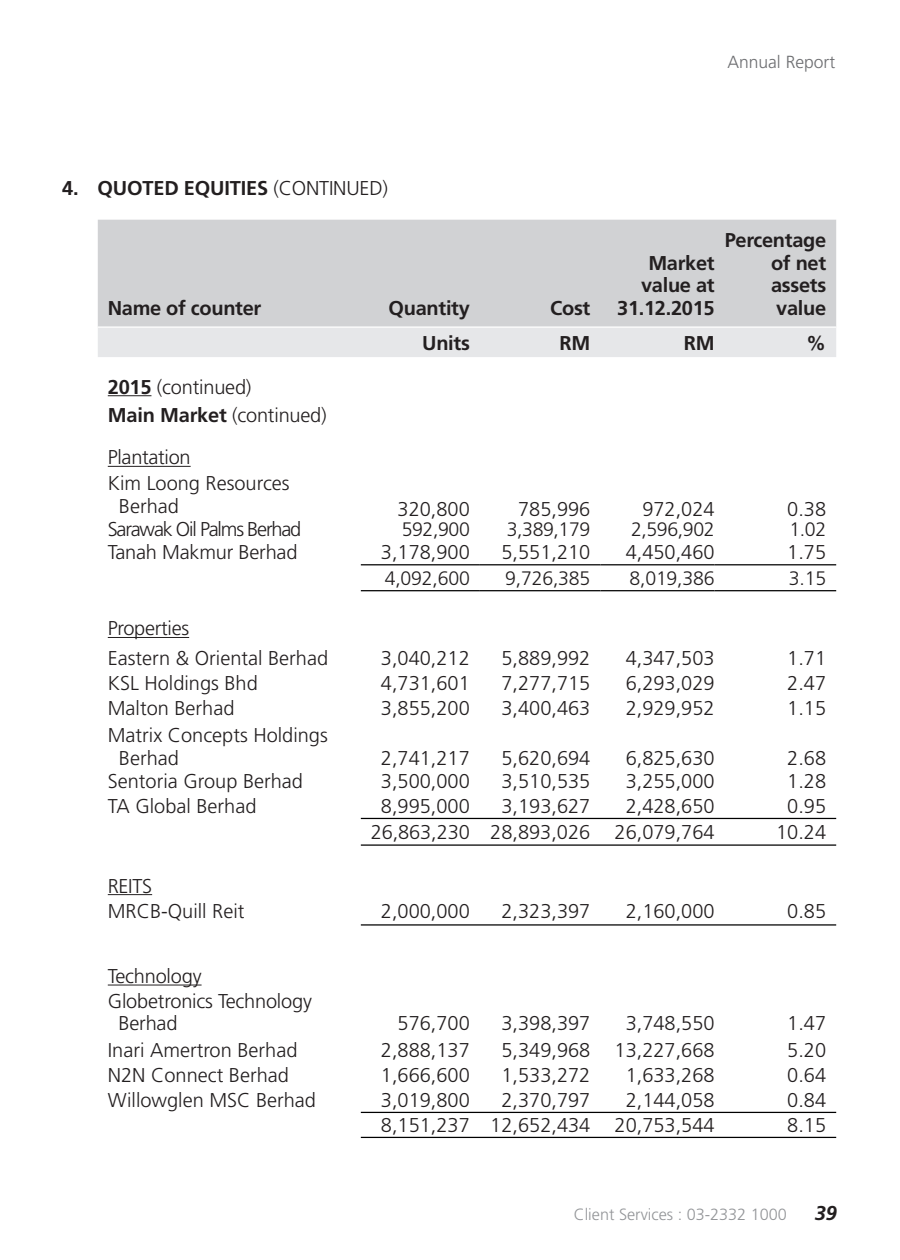
<style>
.page{position:relative;width:900px;height:1260px;background:#fff}
.page>*{position:absolute;margin:0;border:0;box-sizing:border-box;transform-origin:0 0}
.t1{font:300 20px/28.2px "Frutiger";color:#231f20}
.t2{font:700 20px/22.5px "Frutiger";letter-spacing:-.015em;color:#231f20;text-align:right}
.t3{font:300 20px "Frutiger";letter-spacing:-.06em;color:#231f20}
.t4{font:italic 700 20px "Frutiger";color:#231f20}
.t5{font:300 19.5px "Frutiger";letter-spacing:-.015em;color:#231f20}
.t6{font:300 17.5px "Frutiger";color:#6c6d70}
.t7{font:300 16.25px "Frutiger";color:#939598}
.s1{font-weight:300}
.s2{font-weight:700}
</style>
<div class="page">
<div style="left:98px;top:220px;width:738px;height:106px;background:#d1d2d4"></div>
<div style="left:98px;top:328px;width:738px;height:29px;background:#e6e7e9"></div>
<hr style="left:361px;top:1112px;width:475px;height:1px;background:#000">
<hr style="left:361px;top:1137px;width:475px;height:1px;background:#000">
<hr style="left:361px;top:924px;width:475px;height:2px;background:#000">
<hr style="left:361px;top:564px;width:119px;height:1px;background:#000">
<hr style="left:361px;top:590px;width:119px;height:1px;background:#000">
<hr style="left:480px;top:564px;width:120px;height:1px;background:#000">
<hr style="left:480px;top:590px;width:120px;height:1px;background:#000">
<hr style="left:600px;top:564px;width:115px;height:1px;background:#000">
<hr style="left:600px;top:590px;width:115px;height:1px;background:#000">
<hr style="left:715px;top:564px;width:121px;height:1px;background:#000">
<hr style="left:715px;top:590px;width:121px;height:1px;background:#000">
<hr style="left:361px;top:818px;width:475px;height:1px;background:#000">
<hr style="left:361px;top:844px;width:475px;height:2px;background:#000">
<hr style="left:108px;top:395px;width:43px;height:1px;background:#231f20">
<hr style="left:108px;top:466px;width:83px;height:1px;background:#231f20">
<hr style="left:108px;top:637px;width:81px;height:1px;background:#231f20">
<hr style="left:108px;top:894px;width:44px;height:1px;background:#231f20">
<hr style="left:108px;top:985px;width:94px;height:1px;background:#231f20">
<p class="t6" style="left:727px;top:54px;width:109px">Annual Report</p>
<p class="t2" style="left:62px;top:178px;width:327px">4. QUOTED EQUITIES <span class="s1">(CONTINUED)</span></p>
<p class="t2" style="left:108px;top:298px;width:155px">Name of counter</p>
<p class="t2" style="left:389px;top:298px;width:83px">Quantity</p>
<p class="t2" style="left:550px;top:298px;width:42px">Cost</p>
<p class="t2" style="left:617px;top:253px;width:99px">Market value at<br>31.12.2015</p>
<p class="t2" style="left:771px;top:230px;width:57px;text-align:justify;text-indent:-46px">Percentage of net assets value</p>
<p class="t2" style="left:422px;top:333px;width:49px">Units</p>
<p class="t2" style="left:560px;top:333px;width:32px">RM</p>
<p class="t2" style="left:684px;top:333px;width:32px">RM</p>
<p class="t2" style="left:806px;top:333px;width:21px">%</p>
<p class="t1" style="left:108px;top:374px;width:221px"><span class="s2">2015</span> (continued)<br><span class="s2">Main Market</span> (continued)</p>
<p class="t1" style="left:108px;top:446px;width:183px;line-height:26px">Plantation<br>Kim Loong Resources</p>
<p class="t1" style="left:119px;top:493px;width:62px">Berhad</p>
<p class="t1" style="left:398px;top:496px;width:74px">320,800</p>
<p class="t1" style="left:518px;top:496px;width:74px">785,996</p>
<p class="t1" style="left:642px;top:496px;width:74px">972,024</p>
<p class="t1" style="left:787px;top:496px;width:40px">0.38</p>
<p class="t3" style="left:108px;top:521px;width:195px">Sarawak Oil Palms Berhad</p>
<p class="t5" style="left:402px;top:521px;width:70px">592,900</p>
<p class="t5" style="left:507px;top:521px;width:85px">3,389,179</p>
<p class="t5" style="left:631px;top:521px;width:85px">2,596,902</p>
<p class="t5" style="left:789px;top:521px;width:38px">1.02</p>
<p class="t1" style="left:108px;top:540px;width:191px">Tanah Makmur Berhad</p>
<p class="t1" style="left:381px;top:540px;width:90px">3,178,900</p>
<p class="t1" style="left:501px;top:540px;width:90px">5,551,210</p>
<p class="t1" style="left:626px;top:540px;width:90px">4,450,460</p>
<p class="t1" style="left:787px;top:540px;width:40px">1.75</p>
<p class="t5" style="left:385px;top:570px;width:87px">4,092,600</p>
<p class="t5" style="left:505px;top:570px;width:87px">9,726,385</p>
<p class="t5" style="left:629px;top:570px;width:87px">8,019,386</p>
<p class="t5" style="left:789px;top:570px;width:39px">3.15</p>
<p class="t1" style="left:108px;top:615px;width:222px;line-height:29.2px">Properties<br>Eastern &amp; Oriental Berhad</p>
<p class="t1" style="left:381px;top:645px;width:90px">3,040,212</p>
<p class="t1" style="left:501px;top:645px;width:90px">5,889,992</p>
<p class="t1" style="left:626px;top:645px;width:90px">4,347,503</p>
<p class="t1" style="left:787px;top:645px;width:40px">1.71</p>
<p class="t1" style="left:108px;top:670px;width:152px">KSL Holdings Bhd</p>
<p class="t1" style="left:381px;top:670px;width:90px">4,731,601</p>
<p class="t1" style="left:501px;top:670px;width:90px">7,277,715</p>
<p class="t1" style="left:626px;top:670px;width:90px">6,293,029</p>
<p class="t1" style="left:787px;top:670px;width:40px">2.47</p>
<p class="t1" style="left:108px;top:695px;width:128px">Malton Berhad</p>
<p class="t1" style="left:381px;top:695px;width:90px">3,855,200</p>
<p class="t1" style="left:501px;top:695px;width:90px">3,400,463</p>
<p class="t1" style="left:626px;top:695px;width:90px">2,929,952</p>
<p class="t1" style="left:787px;top:695px;width:40px">1.15</p>
<p class="t1" style="left:119px;top:725px;width:210px;line-height:22.5px;text-indent:-11px">Matrix Concepts Holdings<br>Berhad</p>
<p class="t1" style="left:381px;top:745px;width:90px">2,741,217</p>
<p class="t1" style="left:501px;top:745px;width:90px">5,620,694</p>
<p class="t1" style="left:626px;top:745px;width:90px">6,825,630</p>
<p class="t1" style="left:787px;top:745px;width:40px">2.68</p>
<p class="t1" style="left:108px;top:768px;width:197px">Sentoria Group Berhad</p>
<p class="t1" style="left:381px;top:768px;width:90px">3,500,000</p>
<p class="t1" style="left:501px;top:768px;width:90px">3,510,535</p>
<p class="t1" style="left:626px;top:768px;width:90px">3,255,000</p>
<p class="t1" style="left:787px;top:768px;width:40px">1.28</p>
<p class="t1" style="left:108px;top:793px;width:150px">TA Global Berhad</p>
<p class="t1" style="left:381px;top:793px;width:90px">8,995,000</p>
<p class="t1" style="left:501px;top:793px;width:90px">3,193,627</p>
<p class="t1" style="left:626px;top:793px;width:90px">2,428,650</p>
<p class="t1" style="left:787px;top:793px;width:40px">0.95</p>
<p class="t1" style="left:371px;top:820px;width:345px">26,863,230 28,893,026 26,079,764</p>
<p class="t1" style="left:776px;top:820px;width:52px">10.24</p>
<p class="t1" style="left:108px;top:875px;width:138px;line-height:25.2px">REITS<br>MRCB-Quill Reit</p>
<p class="t1" style="left:381px;top:898px;width:90px">2,000,000</p>
<p class="t1" style="left:501px;top:898px;width:90px">2,323,397</p>
<p class="t1" style="left:626px;top:898px;width:90px">2,160,000</p>
<p class="t1" style="left:787px;top:898px;width:40px">0.85</p>
<p class="t1" style="left:108px;top:965px;width:206px;line-height:24.8px">Technology<br>Globetronics Technology</p>
<p class="t1" style="left:119px;top:1011px;width:61px">Berhad</p>
<p class="t1" style="left:398px;top:1011px;width:74px">576,700</p>
<p class="t1" style="left:501px;top:1011px;width:90px">3,398,397</p>
<p class="t1" style="left:626px;top:1011px;width:90px">3,748,550</p>
<p class="t1" style="left:787px;top:1011px;width:40px">1.47</p>
<p class="t1" style="left:108px;top:1038px;width:191px">Inari Amertron Berhad</p>
<p class="t1" style="left:381px;top:1038px;width:90px">2,888,137</p>
<p class="t1" style="left:501px;top:1038px;width:215px">5,349,968 13,227,668</p>
<p class="t1" style="left:787px;top:1038px;width:40px">5.20</p>
<p class="t1" style="left:108px;top:1063px;width:183px">N2N Connect Berhad</p>
<p class="t1" style="left:381px;top:1063px;width:90px">1,666,600</p>
<p class="t1" style="left:501px;top:1063px;width:90px">1,533,272</p>
<p class="t1" style="left:626px;top:1063px;width:90px">1,633,268</p>
<p class="t1" style="left:787px;top:1063px;width:40px">0.64</p>
<p class="t1" style="left:108px;top:1088px;width:210px">Willowglen MSC Berhad</p>
<p class="t1" style="left:381px;top:1088px;width:90px">3,019,800</p>
<p class="t1" style="left:501px;top:1088px;width:90px">2,370,797</p>
<p class="t1" style="left:626px;top:1088px;width:90px">2,144,058</p>
<p class="t1" style="left:787px;top:1088px;width:40px">0.84</p>
<p class="t1" style="left:381px;top:1113px;width:335px">8,151,237 12,652,434 20,753,544</p>
<p class="t1" style="left:787px;top:1113px;width:40px">8.15</p>
<p class="t7" style="left:574px;top:1208px;width:215px">Client Services : 03-2332 1000</p>
<p class="t4" style="left:815px;top:1205px;width:24px">39</p>
</div>
